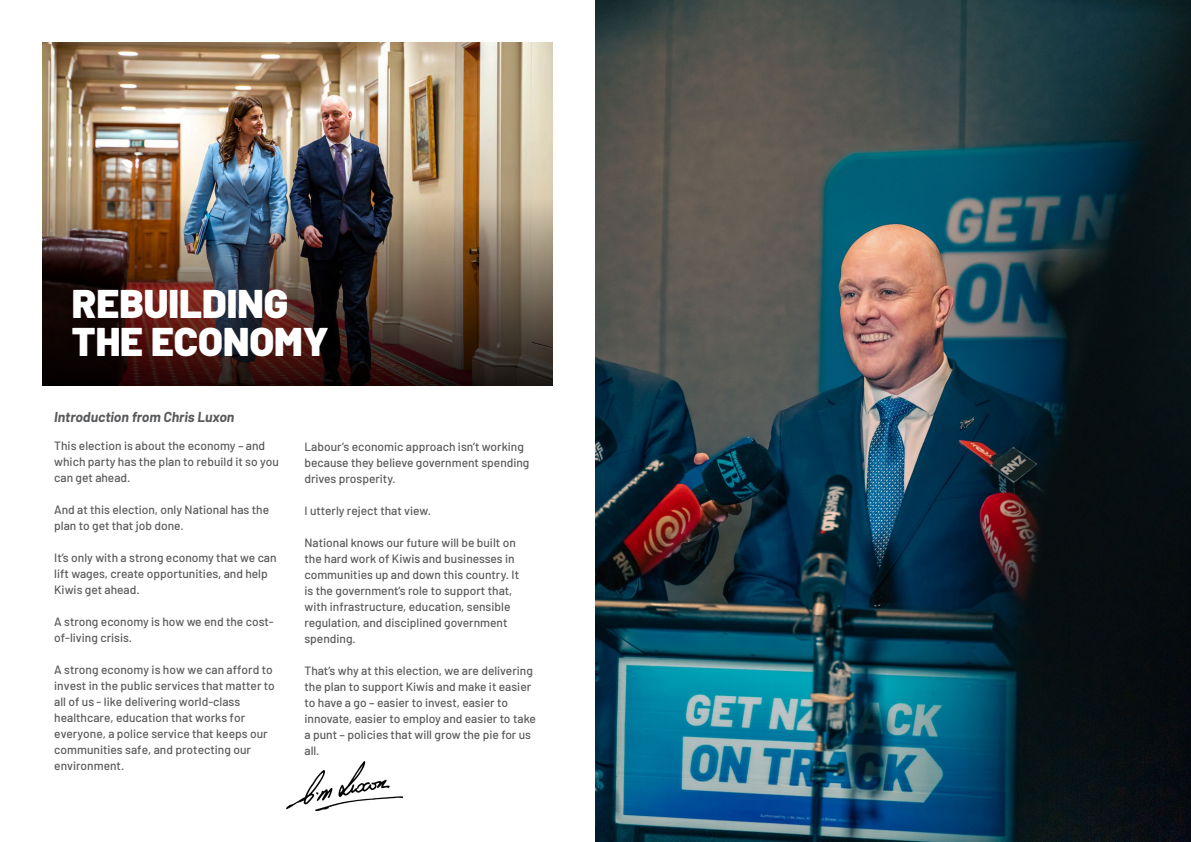
<style>
.page{position:relative;width:1191px;height:842px;background:#fff}
.page>*{position:absolute;margin:0;border:0;box-sizing:border-box;transform-origin:0 0}
.t1{font:900 40px/38px "Barlow";color:#fff}
.t2{font:italic 700 14px "Barlow";color:#58595b}
.t3{font:500 12px/16px "Barlow";color:#58595b}
</style>
<div class="page">
<img style="left:595px;top:0;width:596px;height:842px">
<img style="left:43px;top:43px;width:510px;height:155px">
<img style="left:43px;top:198px;width:510px;height:188px">
<img style="left:286px;top:761px;width:116px;height:50px">
<h1 class="t1" style="left:72px;top:282px;width:258px">REBUILDING<br>THE ECONOMY</h1>
<p class="t2" style="left:54px;top:407px;width:182px">Introduction from Chris Luxon</p>
<p class="t3" style="left:54px;top:436px;width:226px">This election is about the economy – and which party has the plan to rebuild it so you can get ahead.</p>
<p class="t3" style="left:54px;top:500px;width:216px">And at this election, only National has the plan to get that job done.</p>
<p class="t3" style="left:54px;top:548px;width:224px">It’s only with a strong economy that we can lift wages, create opportunities, and help<br>Kiwis get ahead.</p>
<p class="t3" style="left:54px;top:612px;width:221px">A strong economy is how we end the cost&shy;of-living crisis.</p>
<p class="t3" style="left:54px;top:660px;width:222px">A strong economy is how we can afford to invest in the public services that matter to all of us - like delivering world-class healthcare, education that works for everyone, a police service that keeps our communities safe, and protecting our environment.</p>
<p class="t3" style="left:304px;top:438px;width:226px">Labour’s economic approach isn’t working because they believe government spending drives prosperity.</p>
<p class="t3" style="left:304px;top:502px;width:128px">I utterly reject that view.</p>
<p class="t3" style="left:304px;top:534px;width:216px">National knows our future will be built on the hard work of Kiwis and businesses in communities up and down this country. It is the government’s role to support that, with infrastructure, education, sensible regulation, and disciplined government spending.</p>
<p class="t3" style="left:304px;top:662px;width:233px">That’s why at this election, we are delivering the plan to support Kiwis and make it easier to have a go – easier to invest, easier to innovate, easier to employ and easier to take a punt – policies that will grow the pie for us all.</p>
</div>
